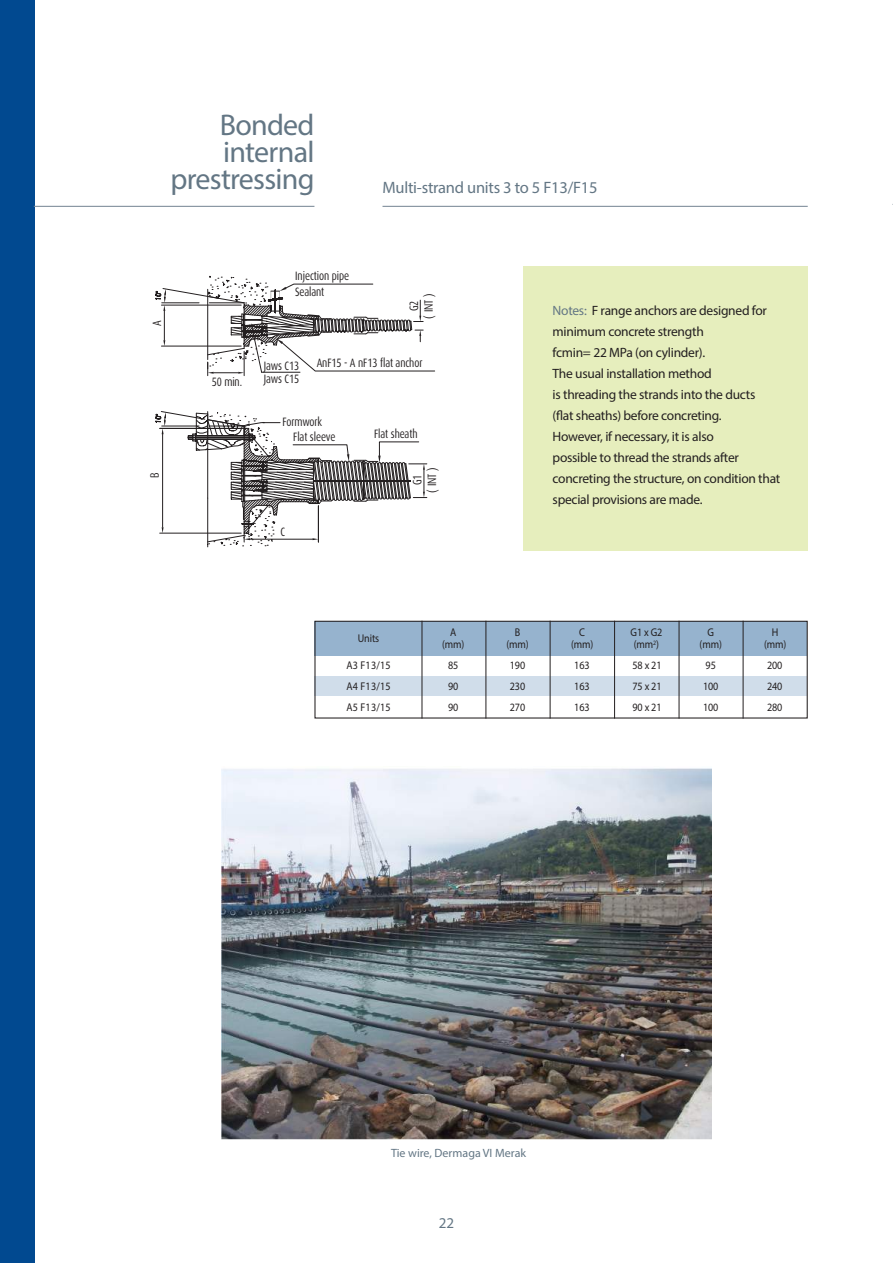
<style>
.page{position:relative;width:893px;height:1263px;background:#fff}
.page>*{position:absolute;margin:0;border:0;box-sizing:border-box;transform-origin:0 0}
.t1{font:30px/27px "Myriad Pro";letter-spacing:-.025em;color:#637684;text-align:right}
.t2{font:16.5px "Myriad Pro";letter-spacing:-.015em;color:#637684}
.t3{font:15px "Myriad Pro";color:#637684}
.t4{font:13.5px/21px "Myriad Pro";letter-spacing:-.02em;color:#231f20}
.t5{font:12.15px/14.5px "Dax";letter-spacing:-.01em;color:#231f20;scale:.8 1}
.t6{font:12px "Myriad Pro";color:#637684}
.t7{font:11.25px/21px "Myriad Pro";letter-spacing:-.01em;color:#231f20;text-align:justify;scale:.9 1}
.s1{color:#637684}
</style>
<div class="page">
<div style="left:0;top:0;width:34px;height:1263px;background:#014990"></div>
<hr style="left:34px;top:206px;width:280px;height:1px;background:#7a8997">
<hr style="left:382px;top:206px;width:426px;height:1px;background:#7a8997">
<div style="left:523px;top:266px;width:285px;height:285px;background:#e6eebd"></div>
<svg style="left:155px;top:275px;width:280px;height:272px"></svg>
<div style="left:315px;top:676px;width:492px;height:20px;background:#d0ddea"></div>
<div style="left:314px;top:621px;width:493px;height:34px;background:#96b3ce"></div>
<hr style="left:422px;top:621px;width:1px;height:97px;background:#231f20">
<hr style="left:486px;top:621px;width:1px;height:97px;background:#231f20">
<hr style="left:550px;top:621px;width:1px;height:97px;background:#231f20">
<div style="left:314px;top:621px;width:494px;height:97px;border:1px solid #231f20"></div>
<hr style="left:614px;top:621px;width:1px;height:97px;background:#231f20">
<hr style="left:679px;top:621px;width:1px;height:97px;background:#231f20">
<hr style="left:743px;top:621px;width:1px;height:97px;background:#231f20">
<img style="left:222px;top:768px;width:490px;height:371px">
<h1 class="t1" style="left:171px;top:111px;width:145px">Bonded internal prestressing</h1>
<p class="t2" style="left:382px;top:177px;width:217px">Multi-strand units 3 to 5 F13/F15</p>
<p class="t5" style="left:150px;top:326px;width:9px;rotate:-90deg">A</p>
<p class="t5" style="left:212px;top:374px;width:40px">50 min.</p>
<p class="t5" style="left:295px;top:268px;width:69px;line-height:16.2px">Injection pipe<br>Sealant</p>
<p class="t5" style="left:407px;top:319px;width:33px;text-align:center;rotate:-90deg">G2<br>( INT )</p>
<p class="t5" style="left:317px;top:356px;width:134px">AnF15 - A nF13 flat anchor</p>
<p class="t5" style="left:264px;top:359px;width:46px;line-height:13.5px">Jaws C13<br>Jaws C15</p>
<p class="t5" style="left:293px;top:415px;width:54px;text-indent:-11px">Formwork<br>Flat sleeve</p>
<p class="t5" style="left:374px;top:426px;width:56px">Flat sheath</p>
<p class="t5" style="left:148px;top:478px;width:8px;rotate:-90deg">B</p>
<p class="t5" style="left:410px;top:492px;width:33px;text-align:center;rotate:-90deg">G1<br>( INT )</p>
<p class="t5" style="left:281px;top:525px;width:7px">C</p>
<p class="t7" style="left:358px;top:628px;width:25px">Units</p>
<p class="t7" style="left:346px;top:655px;width:51px">A3 F13/15<br>A4 F13/15<br>A5 F13/15</p>
<p class="t7" style="left:442px;top:626px;width:26px;line-height:12px;text-align:center">A (mm)</p>
<p class="t7" style="left:448px;top:655px;width:13px">85<br>90<br>90</p>
<p class="t4" style="left:553px;top:299px;width:229px"><span class="s1">Notes:</span> F range anchors are designed for minimum concrete strength<br>fcmin= 22 MPa (on cylinder).<br>The usual installation method<br>is threading the strands into the ducts<br>(flat sheaths) before concreting.<br>However, if necessary, it is also<br>possible to thread the strands after concreting the structure, on condition that special provisions are made.</p>
<p class="t7" style="left:506px;top:626px;width:26px;line-height:12px;text-align:center">B (mm)</p>
<p class="t7" style="left:510px;top:655px;width:19px">190<br>230<br>270</p>
<p class="t7" style="left:571px;top:626px;width:26px;line-height:12px;text-align:center">C (mm)</p>
<p class="t7" style="left:574px;top:655px;width:19px">163<br>163<br>163</p>
<p class="t7" style="left:632px;top:655px;width:34px">58 x 21<br>75 x 21<br>90 x 21</p>
<p class="t7" style="left:703px;top:655px;width:19px;text-align:left">95<br>100<br>100</p>
<p class="t7" style="left:767px;top:655px;width:19px">200<br>240<br>280</p>
<p class="t7" style="left:631px;top:626px;width:37px;line-height:12px">G1 x G2 (mm<sup>2</sup>)</p>
<p class="t7" style="left:700px;top:626px;width:26px;line-height:12px;text-align:center">G (mm)</p>
<p class="t7" style="left:764px;top:626px;width:26px;line-height:12px;text-align:center">H (mm)</p>
<p class="t6" style="left:391px;top:1145px;width:137px">Tie wire, Dermaga VI Merak</p>
<p class="t3" style="left:439px;top:1214px;width:17px">22</p>
</div>
